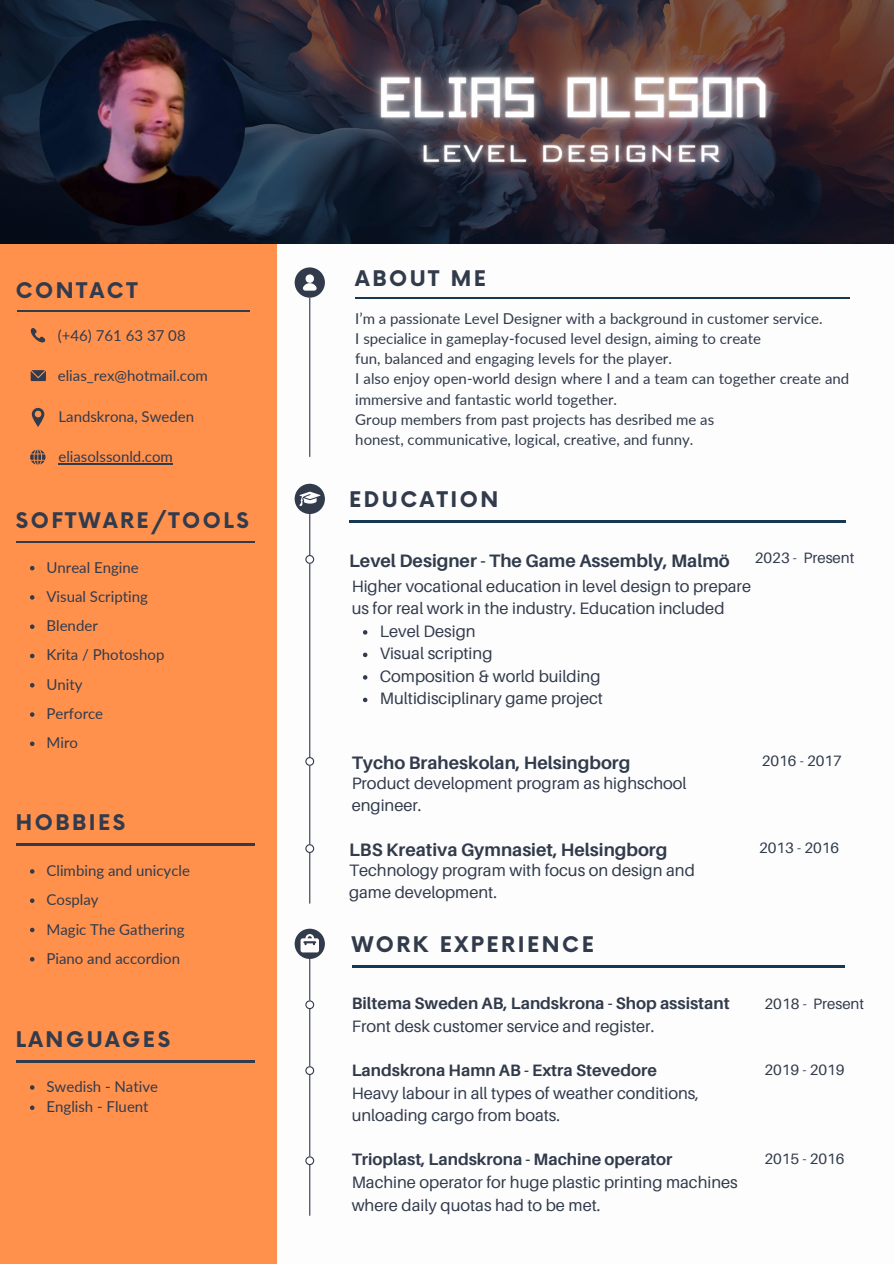
<style>
.page{position:relative;width:894px;height:1264px;background:#fff}
.page>*{position:absolute;margin:0;border:0;box-sizing:border-box;transform-origin:0 0}
.t1{font:700 21px "Now";letter-spacing:.12em;color:#323b4c}
.t2{font:700 18px "Aileron";color:#323b4c}
.t3{font:16.5px/22.5px "Aileron";color:#323b4c}
.t4{font:700 16.5px "Aileron";color:#323b4c}
.t5{font:15px/20.2px "Lato";color:#323b4c}
.t6{font:15px "Aileron";color:#323b4c}
</style>
<div class="page">
<div style="left:0;top:0;width:276px;height:1263px;background:#ff914d"></div>
<hr style="left:16px;top:844px;width:239px;height:1px;background:#323b4c">
<hr style="left:17px;top:311px;width:232px;height:1px;background:#323b4c">
<hr style="left:16px;top:541px;width:239px;height:2px;background:#323b4c">
<hr style="left:16px;top:1060px;width:239px;height:2px;background:#323b4c">
<svg style="left:31px;top:328px;width:14px;height:15px"></svg>
<svg style="left:31px;top:370px;width:15px;height:11px"></svg>
<svg style="left:32px;top:408px;width:12px;height:19px"></svg>
<svg style="left:30px;top:449px;width:15px;height:15px"></svg>
<hr style="left:58px;top:463px;width:115px;height:2px;background:#323b4c">
<hr style="left:349px;top:521px;width:496px;height:1px;background:#163853">
<hr style="left:355px;top:297px;width:494px;height:1px;background:#163853">
<div style="left:294px;top:267px;width:31px;height:31px;background:#323b4c;border-radius:50%"></div>
<div style="left:294px;top:484px;width:31px;height:30px;background:#323b4c;border-radius:50%"></div>
<svg style="left:303px;top:274px;width:13px;height:16px"></svg>
<svg style="left:299px;top:491px;width:21px;height:15px"></svg>
<hr style="left:309px;top:298px;width:1px;height:159px;background:#323b4c">
<hr style="left:309px;top:514px;width:1px;height:389px;background:#323b4c">
<svg style="left:305px;top:757px;width:9px;height:8px"></svg>
<svg style="left:305px;top:844px;width:9px;height:9px"></svg>
<img style="left:0;top:0;width:893px;height:244px">
<img style="left:25px;top:6px;width:234px;height:234px">
<svg style="left:30px;top:566px;width:4px;height:4px"></svg>
<svg style="left:30px;top:595px;width:4px;height:4px"></svg>
<svg style="left:30px;top:624px;width:4px;height:5px"></svg>
<svg style="left:30px;top:653px;width:4px;height:5px"></svg>
<svg style="left:30px;top:683px;width:4px;height:4px"></svg>
<svg style="left:30px;top:712px;width:4px;height:4px"></svg>
<svg style="left:30px;top:741px;width:4px;height:5px"></svg>
<svg style="left:30px;top:1085px;width:4px;height:4px"></svg>
<svg style="left:30px;top:1105px;width:4px;height:4px"></svg>
<img style="left:303px;top:0;width:534px;height:212px">
<img style="left:376px;top:93px;width:388px;height:119px">
<hr style="left:351px;top:965px;width:493px;height:2px;background:#163853">
<svg style="left:294px;top:928px;width:31px;height:30px"></svg>
<hr style="left:309px;top:959px;width:1px;height:256px;background:#323b4c">
<svg style="left:305px;top:1000px;width:9px;height:9px"></svg>
<svg style="left:305px;top:1066px;width:9px;height:9px"></svg>
<svg style="left:305px;top:555px;width:9px;height:9px"></svg>
<svg style="left:305px;top:1156px;width:9px;height:9px"></svg>
<svg style="left:30px;top:869px;width:4px;height:4px"></svg>
<svg style="left:30px;top:898px;width:4px;height:5px"></svg>
<svg style="left:30px;top:927px;width:4px;height:5px"></svg>
<svg style="left:30px;top:957px;width:4px;height:4px"></svg>
<svg style="left:363px;top:630px;width:4px;height:4px"></svg>
<svg style="left:363px;top:652px;width:4px;height:5px"></svg>
<svg style="left:363px;top:675px;width:4px;height:4px"></svg>
<svg style="left:363px;top:697px;width:4px;height:5px"></svg>
<p class="t1" style="left:16px;top:279px;width:123px">CONTACT</p>
<p class="t5" style="left:58px;top:325px;width:129px">(+46) 761 63 37 08</p>
<p class="t5" style="left:58px;top:365px;width:152px">elias_rex@hotmail.com</p>
<p class="t5" style="left:58px;top:406px;width:137px">Landskrona, Sweden</p>
<p class="t5" style="left:58px;top:446px;width:116px">eliasolssonld.com</p>
<p class="t1" style="left:16px;top:509px;width:234px">SOFTWARE/TOOLS</p>
<p class="t5" style="left:46px;top:556px;width:94px">Unreal Engine</p>
<h3 class="t5" style="left:46px;top:586px;width:103px">Visual Scripting</h3>
<p class="t5" style="left:46px;top:615px;width:53px">Blender</p>
<p class="t5" style="left:46px;top:644px;width:119px">Krita / Photoshop</p>
<p class="t5" style="left:46px;top:674px;width:38px">Unity</p>
<p class="t5" style="left:46px;top:703px;width:58px">Perforce</p>
<p class="t5" style="left:46px;top:732px;width:33px">Miro</p>
<h3 class="t1" style="left:16px;top:811px;width:111px">HOBBIES</h3>
<p class="t5" style="left:46px;top:860px;width:145px">Climbing and unicycle</p>
<p class="t5" style="left:46px;top:889px;width:54px">Cosplay</p>
<h4 class="t5" style="left:46px;top:918px;width:140px">Magic The Gathering</h4>
<p class="t5" style="left:46px;top:947px;width:135px">Piano and accordion</p>
<p class="t1" style="left:16px;top:1028px;width:156px">LANGUAGES</p>
<p class="t5" style="left:46px;top:1076px;width:113px">Swedish - Native</p>
<p class="t5" style="left:46px;top:1096px;width:104px">English - Fluent</p>
<p class="t1" style="left:355px;top:267px;width:132px">ABOUT ME</p>
<p class="t5" style="left:355px;top:308px;width:469px">I’m a passionate Level Designer with a background in customer service.</p>
<p class="t5" style="left:355px;top:328px;width:407px">I specialice in gameplay-focused level design, aiming to create</p>
<p class="t5" style="left:355px;top:348px;width:318px">fun, balanced and engaging levels for the player.</p>
<h3 class="t5" style="left:355px;top:368px;width:495px">I also enjoy open-world design where I and a team can together create and immersive and fantastic world together.</h3>
<p class="t5" style="left:355px;top:409px;width:360px">Group members from past projects has desribed me as</p>
<p class="t5" style="left:355px;top:429px;width:339px">honest, communicative, logical, creative, and funny.</p>
<h3 class="t1" style="left:349px;top:488px;width:151px">EDUCATION</h3>
<p class="t2" style="left:349px;top:549px;width:382px">Level Designer - The Game Assembly, Malmö</p>
<h5 class="t6" style="left:754px;top:548px;width:101px">2023 - Present</h5>
<h4 class="t3" style="left:351px;top:574px;width:401px">Higher vocational education in level design to prepare us for real work in the industry. Education included</h4>
<p class="t3" style="left:379px;top:619px;width:97px">Level Design</p>
<h5 class="t3" style="left:379px;top:642px;width:114px">Visual scripting</h5>
<p class="t3" style="left:379px;top:664px;width:222px">Composition &amp; world building</p>
<h3 class="t3" style="left:379px;top:687px;width:225px">Multidisciplinary game project</h3>
<h3 class="t2" style="left:351px;top:751px;width:280px">Tycho Braheskolan, Helsingborg</h3>
<p class="t6" style="left:761px;top:751px;width:82px">2016 - 2017</p>
<p class="t3" style="left:351px;top:771px;width:336px">Product development program as highschool engineer.</p>
<p class="t2" style="left:349px;top:838px;width:320px">LBS Kreativa Gymnasiet, Helsingborg</p>
<p class="t6" style="left:758px;top:838px;width:82px">2013 - 2016</p>
<p class="t3" style="left:349px;top:858px;width:347px">Technology program with focus on design and game development.</p>
<p class="t1" style="left:351px;top:933px;width:244px">WORK EXPERIENCE</p>
<p class="t4" style="left:351px;top:993px;width:379px">Biltema Sweden AB, Landskrona - Shop assistant</p>
<p class="t6" style="left:764px;top:994px;width:101px">2018 - Present</p>
<p class="t3" style="left:351px;top:1014px;width:304px">Front desk customer service and register.</p>
<p class="t4" style="left:351px;top:1060px;width:307px">Landskrona Hamn AB - Extra Stevedore</p>
<h3 class="t6" style="left:764px;top:1060px;width:82px">2019 - 2019</h3>
<h4 class="t3" style="left:351px;top:1081px;width:349px">Heavy labour in all types of weather conditions, unloading cargo from boats.</h4>
<p class="t4" style="left:351px;top:1149px;width:322px">Trioplast, Landskrona - Machine operator</p>
<h5 class="t6" style="left:764px;top:1149px;width:82px">2015 - 2016</h5>
<p class="t3" style="left:351px;top:1170px;width:387px">Machine operator for huge plastic printing machines where daily quotas had to be met.</p>
</div>
